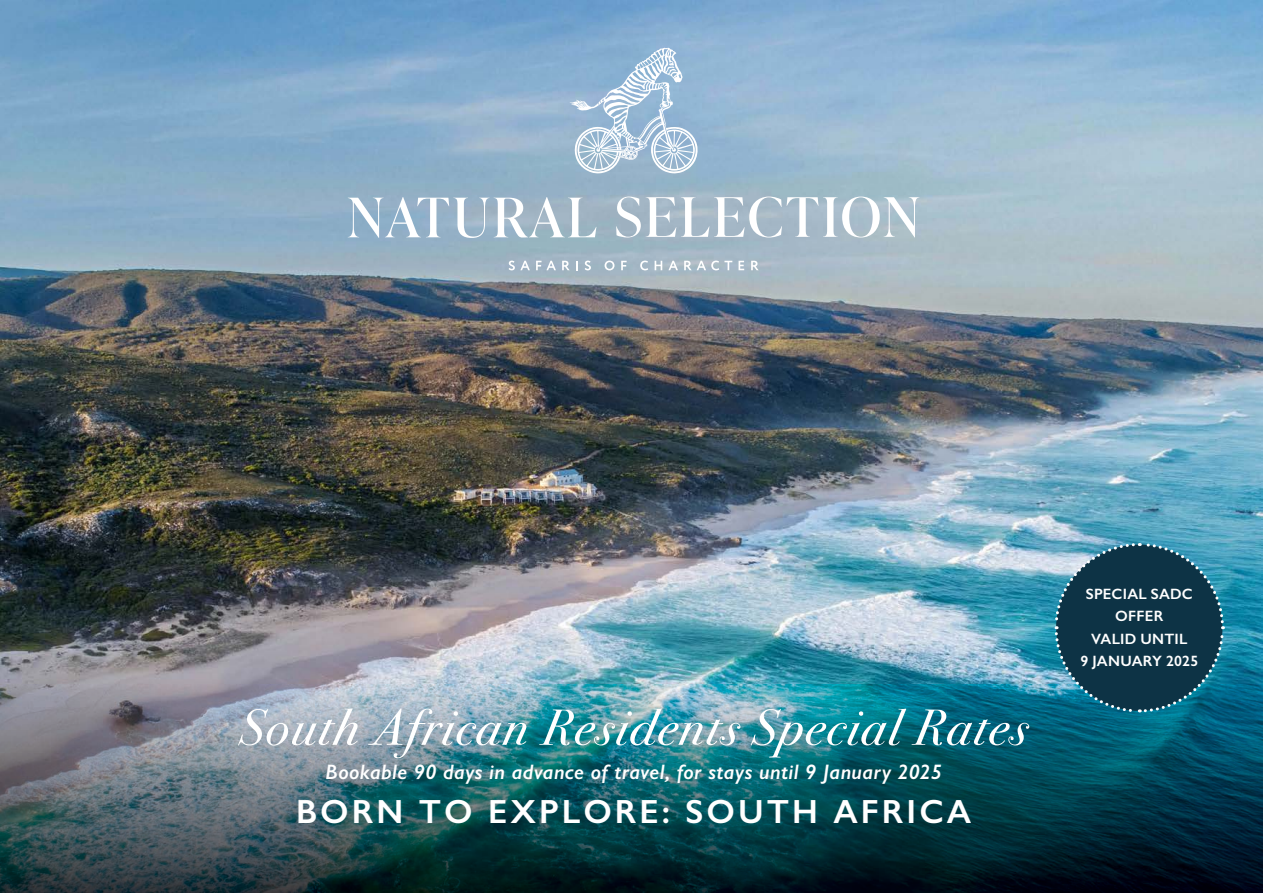
<style>
.page{position:relative;width:1263px;height:893px;background:#fff}
.page>*{position:absolute;margin:0;border:0;box-sizing:border-box;transform-origin:0 0}
.t1{font:italic 51px "Bodoni Svty Two ITCTT";letter-spacing:.04em;color:#fff}
.t2{font:600 33.6px "Gill Sans";letter-spacing:.09em;color:#fff}
.t3{font:italic 600 21px "Gill Sans";letter-spacing:.015em;color:#fff}
.t4{font:600 15px/22.5px "Gill Sans";letter-spacing:.015em;color:#fff;text-align:center}
</style>
<div class="page">
<img style="left:0;top:0;width:1263px;height:685px">
<img style="left:0;top:685px;width:1263px;height:208px">
<svg style="left:570px;top:48px;width:128px;height:126px;background:#a9c3da"></svg>
<svg style="left:348px;top:197px;width:248px;height:41px"></svg>
<svg style="left:616px;top:197px;width:303px;height:40px"></svg>
<svg style="left:509px;top:261px;width:21px;height:9px"></svg>
<svg style="left:536px;top:261px;width:20px;height:9px"></svg>
<svg style="left:562px;top:261px;width:8px;height:9px"></svg>
<svg style="left:576px;top:261px;width:2px;height:9px"></svg>
<svg style="left:585px;top:261px;width:6px;height:9px"></svg>
<svg style="left:605px;top:261px;width:9px;height:9px"></svg>
<svg style="left:621px;top:261px;width:6px;height:9px"></svg>
<svg style="left:640px;top:261px;width:8px;height:9px"></svg>
<svg style="left:655px;top:261px;width:7px;height:9px"></svg>
<svg style="left:668px;top:261px;width:10px;height:9px"></svg>
<svg style="left:684px;top:261px;width:48px;height:9px"></svg>
<svg style="left:738px;top:261px;width:6px;height:9px"></svg>
<svg style="left:751px;top:261px;width:8px;height:9px"></svg>
<svg style="left:1053px;top:541px;width:172px;height:173px;background:#1c4f63"></svg>
<h1 class="t1" style="left:240px;top:683px;width:789px">South African Residents Special Rates</h1>
<p class="t3" style="left:325px;top:759px;width:618px">Bookable 90 days in advance of travel, for stays until 9 January 2025</p>
<h2 class="t2" style="left:296px;top:792px;width:677px">BORN TO EXPLORE: SOUTH AFRICA</h2>
<p class="t4" style="left:1080px;top:582px;width:119px">SPECIAL SADC<br>OFFER<br>VALID UNTIL<br>9 JANUARY 2025</p>
</div>
